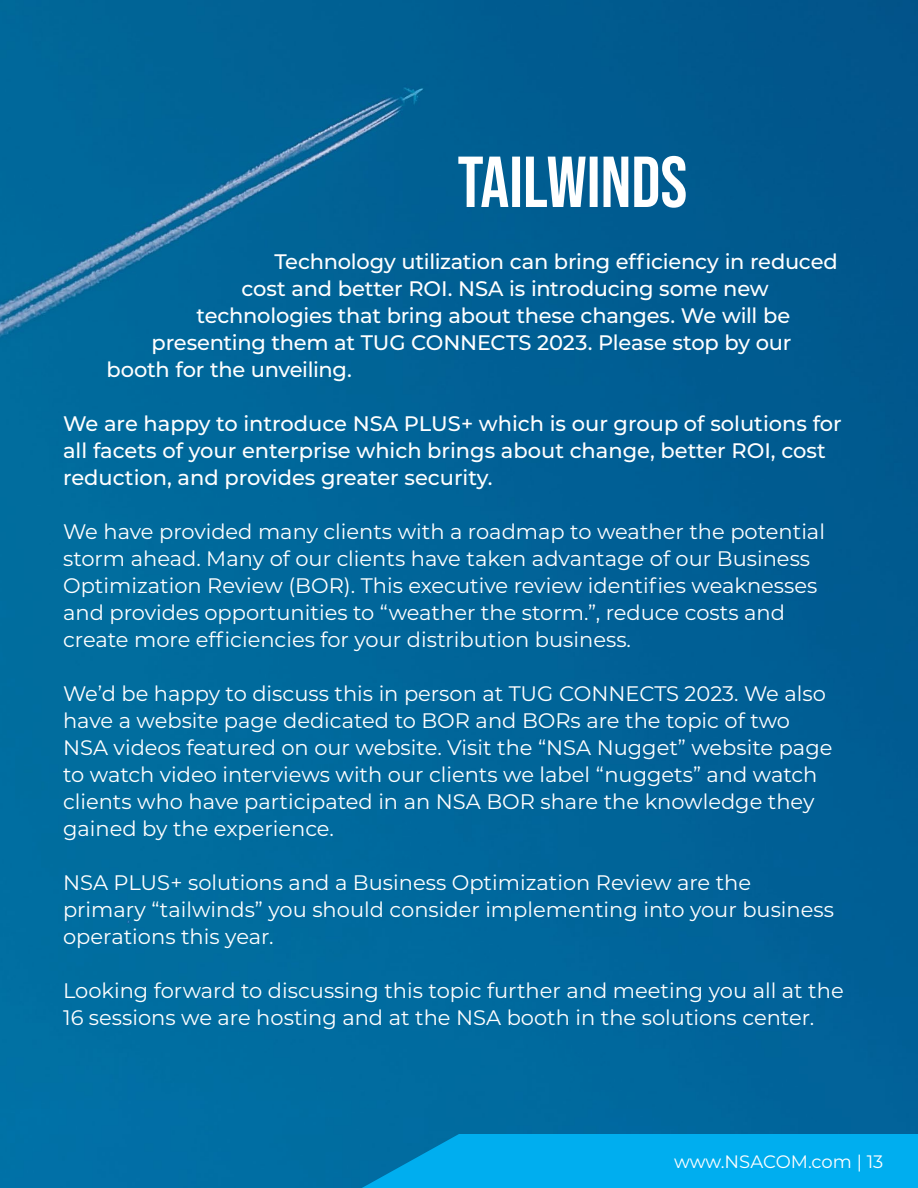
<style>
.page{position:relative;width:918px;height:1188px;background:#fff}
.page>*{position:absolute;margin:0;border:0;box-sizing:border-box;transform-origin:0 0}
.t1{font:21px/27px "Montserrat";color:#fff}
.t2{font:500 21px/27px "Montserrat";letter-spacing:-.01em;color:#fff}
.t3{font:18px "Montserrat";letter-spacing:-.005em;color:#fff}
</style>
<div class="page">
<img style="left:0;top:0;width:918px;height:1188px">
<svg style="left:362px;top:1134px;width:556px;height:54px;background:#00a8e8"></svg>
<svg style="left:458px;top:156px;width:228px;height:52px"></svg>
<p class="t2" style="left:275px;top:247px;width:565px">Technology utilization can bring efficiency in reduced</p>
<p class="t2" style="left:242px;top:274px;width:529px">cost and better ROI. NSA is introducing some new</p>
<p class="t2" style="left:197px;top:301px;width:595px">technologies that bring about these changes. We will be</p>
<p class="t2" style="left:152px;top:328px;width:641px">presenting them at TUG CONNECTS 2023. Please stop by our</p>
<p class="t2" style="left:107px;top:355px;width:247px">booth for the unveiling.</p>
<p class="t2" style="left:63px;top:409px;width:780px">We are happy to introduce NSA PLUS+ which is our group of solutions for all facets of your enterprise which brings about change, better ROI, cost reduction, and provides greater security.</p>
<p class="t1" style="left:63px;top:517px;width:763px">We have provided many clients with a roadmap to weather the potential storm ahead. Many of our clients have taken advantage of our Business Optimization Review (BOR). This executive review identifies weaknesses and provides opportunities to “weather the storm.”, reduce costs and create more efficiencies for your distribution business.</p>
<p class="t1" style="left:63px;top:679px;width:771px">We’d be happy to discuss this in person at TUG CONNECTS 2023. We also have a website page dedicated to BOR and BORs are the topic of two NSA videos featured on our website. Visit the “NSA Nugget” website page to watch video interviews with our clients we label “nuggets” and watch clients who have participated in an NSA BOR share the knowledge they gained by the experience.</p>
<p class="t1" style="left:63px;top:868px;width:773px">NSA PLUS+ solutions and a Business Optimization Review are the primary “tailwinds” you should consider implementing into your business operations this year.</p>
<p class="t1" style="left:63px;top:976px;width:782px">Looking forward to discussing this topic further and meeting you all at the<br>16 sessions we are hosting and at the NSA booth in the solutions center.</p>
<p class="t3" style="left:674px;top:1149px;width:211px">www.NSACOM.com | 13</p>
</div>
